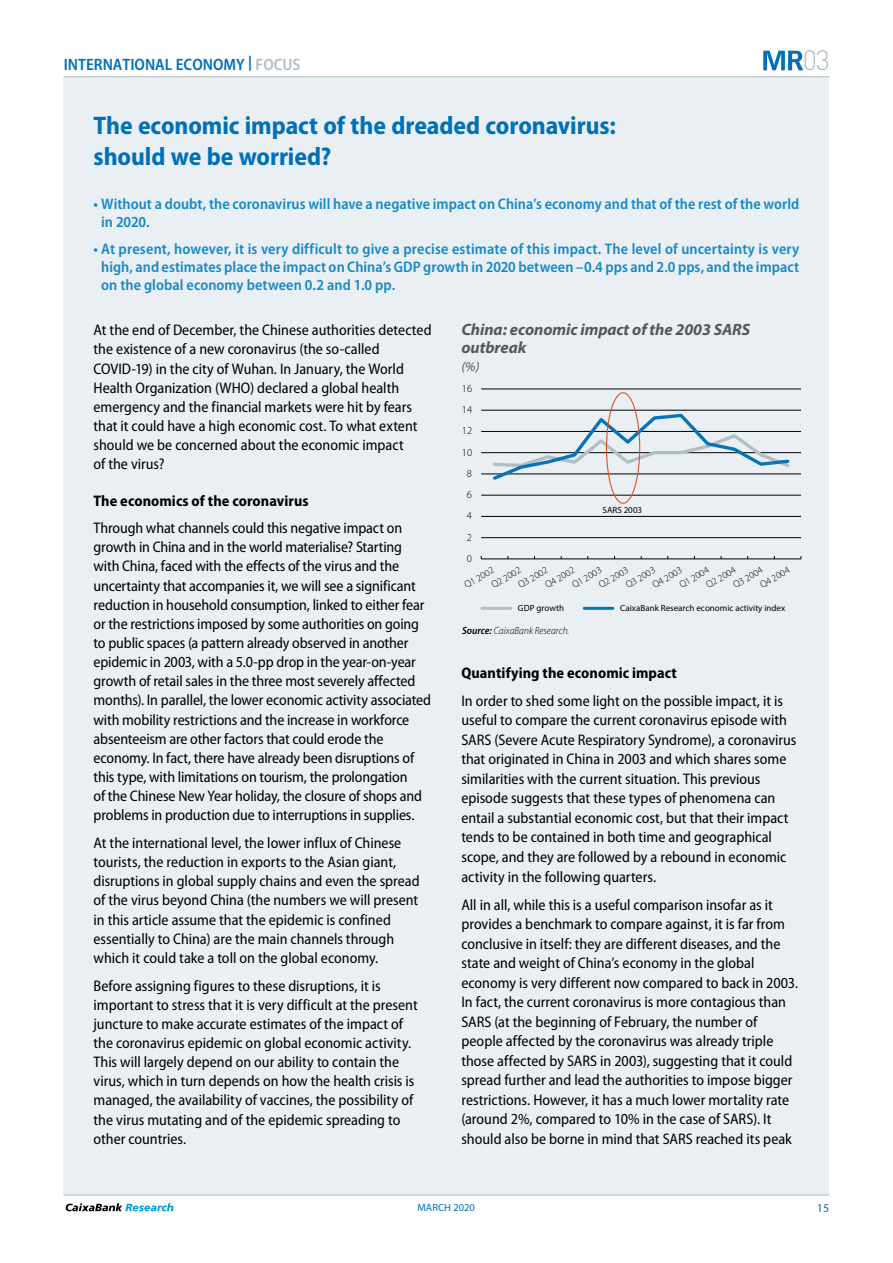
<style>
.page{position:relative;width:893px;height:1263px;background:#fff}
.page>*{position:absolute;margin:0;border:0;box-sizing:border-box;transform-origin:0 0}
.t1{font:300 27.6px "DIN Pro";color:#b2bdc2}
.t2{font:700 semi-condensed 25.5px/30.6px "Myriad Pro";color:#0070ba}
.t3{font:italic 700 16.5px/18px "Myriad Pro";letter-spacing:-.005em;color:#585757}
.t4{font:600 semi-condensed 16.5px "Myriad Pro";color:#0070ba}
.t5{font:semi-condensed 15.3px/19.2px "Myriad Pro";letter-spacing:-.005em;color:#000}
.t6{font:600 semi-condensed 15.3px/18px "Myriad Pro";letter-spacing:.005em;color:#1588ca}
.t7{font:700 semi-condensed 15.3px "Myriad Pro";letter-spacing:.005em;color:#000}
.t8{font:italic 13.5px "Myriad Pro";color:#585757}
.t9{font:12px "Myriad Pro";color:#0070ba}
.t10{font:italic 300 semi-condensed 10.5px "Myriad Pro";color:#000}
.t11{font:300 10.5px "Myriad Pro";color:#000}
.t12{font:10.5px "Myriad Pro";color:#0070ba}
.t13{font:300 9.75px "Myriad Pro";color:#000}
.t14{font:9px "Myriad Pro";color:#000}
.s1{color:#b2bdc2}
.s2{font-weight:600}
</style>
<div class="page">
<div style="left:64px;top:77px;width:765px;height:1118px;background:#e9eff3"></div>
<hr style="left:64px;top:76px;width:765px;height:1px;background:#b2bdc2">
<hr style="left:63px;top:1195px;width:766px;height:1px;background:#b2bdc2">
<svg style="left:66px;top:1203px;width:107px;height:8px"></svg>
<svg style="left:763px;top:51px;width:40px;height:19px"></svg>
<hr style="left:481px;top:537px;width:320px;height:1px;background:#000">
<hr style="left:481px;top:516px;width:320px;height:1px;background:#000">
<hr style="left:481px;top:495px;width:320px;height:1px;background:#000">
<hr style="left:481px;top:474px;width:320px;height:1px;background:#000">
<hr style="left:481px;top:452px;width:320px;height:1px;background:#000">
<hr style="left:481px;top:431px;width:320px;height:1px;background:#000">
<hr style="left:481px;top:410px;width:320px;height:1px;background:#000">
<hr style="left:481px;top:389px;width:320px;height:1px;background:#000">
<hr style="left:481px;top:558px;width:320px;height:1px;background:#000">
<svg style="left:490px;top:412px;width:302px;height:70px"></svg>
<hr style="left:482px;top:607px;width:29px;height:3px;background:#b1bec2">
<hr style="left:584px;top:607px;width:29px;height:3px;background:#0673ba">
<div style="left:606px;top:392px;width:34px;height:112px;border:1px solid #e15225;border-radius:50%"></div>
<p class="t4" style="left:64px;top:55px;width:238px">INTERNATIONAL ECONOMY <sup>|</sup> <span class="s1">FOCUS</span></p>
<h1 class="t1" style="left:803px;top:42px;width:29px">03</h1>
<h2 class="t2" style="left:94px;top:110px;width:524px">The economic impact of the dreaded coronavirus: should we be worried?</h2>
<p class="t6" style="left:101px;top:195px;width:700px;text-indent:-8px">• Without a doubt, the coronavirus will have a negative impact on China’s economy and that of the rest of the world in 2020.</p>
<p class="t6" style="left:101px;top:240px;width:700px;text-align:justify;text-indent:-8px">• At present, however, it is very difficult to give a precise estimate of this impact. The level of uncertainty is very high, and estimates place the impact on China’s GDP growth in 2020 between –0.4 pps and 2.0 pps, and the impact on the global economy between 0.2 and 1.0 pp.</p>
<p class="t5" style="left:94px;top:321px;width:340px">At the end of December, the Chinese authorities detected the existence of a new coronavirus (the so-called COVID-19) in the city of Wuhan. In January, the World Health Organization (WHO) declared a global health emergency and the financial markets were hit by fears that it could have a high economic cost. To what extent should we be concerned about the economic impact<br>of the virus?</p>
<p class="t7" style="left:94px;top:492px;width:217px">The economics of the coronavirus</p>
<p class="t5" style="left:94px;top:519px;width:339px">Through what channels could this negative impact on growth in China and in the world materialise? Starting with China, faced with the effects of the virus and the uncertainty that accompanies it, we will see a significant reduction in household consumption, linked to either fear or the restrictions imposed by some authorities on going to public spaces (a pattern already observed in another epidemic in 2003, with a 5.0-pp drop in the year-on-year growth of retail sales in the three most severely affected months). In parallel, the lower economic activity associated with mobility restrictions and the increase in workforce absenteeism are other factors that could erode the economy. In fact, there have already been disruptions of this type, with limitations on tourism, the prolongation<br>of the Chinese New Year holiday, the closure of shops and problems in production due to interruptions in supplies.</p>
<p class="t5" style="left:94px;top:834px;width:328px">At the international level, the lower influx of Chinese tourists, the reduction in exports to the Asian giant, disruptions in global supply chains and even the spread of the virus beyond China (the numbers we will present in this article assume that the epidemic is confined essentially to China) are the main channels through which it could take a toll on the global economy.</p>
<p class="t5" style="left:94px;top:976px;width:326px">Before assigning figures to these disruptions, it is important to stress that it is very difficult at the present juncture to make accurate estimates of the impact of the coronavirus epidemic on global economic activity.<br>This will largely depend on our ability to contain the virus, which in turn depends on how the health crisis is managed, the availability of vaccines, the possibility of the virus mutating and of the epidemic spreading to other countries.</p>
<p class="t3" style="left:461px;top:320px;width:290px">China: economic impact of the 2003 SARS outbreak</p>
<p class="t8" style="left:461px;top:358px;width:20px">(%)</p>
<p class="t11" style="left:462px;top:383px;width:12px">16</p>
<p class="t11" style="left:462px;top:404px;width:12px">14</p>
<p class="t11" style="left:462px;top:425px;width:12px">12</p>
<p class="t11" style="left:462px;top:446px;width:12px">10</p>
<p class="t11" style="left:467px;top:468px;width:7px">8</p>
<p class="t11" style="left:467px;top:489px;width:7px">6</p>
<p class="t11" style="left:467px;top:510px;width:7px">4</p>
<p class="t11" style="left:467px;top:531px;width:7px">2</p>
<p class="t11" style="left:467px;top:552px;width:7px">0</p>
<p class="t14" style="left:603px;top:505px;width:41px">SARS 2003</p>
<p class="t13" style="left:731px;top:581px;width:34px;rotate:-30deg">Q3 2004</p>
<p class="t13" style="left:677px;top:581px;width:34px;rotate:-30deg">Q1 2004</p>
<p class="t13" style="left:758px;top:581px;width:34px;rotate:-30deg">Q4 2004</p>
<p class="t13" style="left:704px;top:581px;width:34px;rotate:-30deg">Q2 2004</p>
<p class="t13" style="left:543px;top:581px;width:34px;rotate:-30deg">Q4 2002</p>
<p class="t13" style="left:463px;top:581px;width:34px;rotate:-30deg">Q1 2002</p>
<p class="t13" style="left:489px;top:581px;width:34px;rotate:-30deg">Q2 2002</p>
<p class="t13" style="left:516px;top:581px;width:34px;rotate:-30deg">Q3 2002</p>
<p class="t13" style="left:597px;top:581px;width:34px;rotate:-30deg">Q2 2003</p>
<p class="t13" style="left:624px;top:581px;width:34px;rotate:-30deg">Q3 2003</p>
<p class="t13" style="left:570px;top:581px;width:34px;rotate:-30deg">Q1 2003</p>
<p class="t13" style="left:651px;top:581px;width:34px;rotate:-30deg">Q4 2003</p>
<p class="t14" style="left:518px;top:602px;width:48px">GDP growth</p>
<p class="t14" style="left:620px;top:602px;width:166px">CaixaBank Research economic activity index</p>
<p class="t10" style="left:462px;top:625px;width:109px"><span class="s2">Source:</span> CaixaBank Research.</p>
<p class="t7" style="left:461px;top:664px;width:217px">Quantifying the economic impact</p>
<p class="t5" style="left:461px;top:691px;width:337px">In order to shed some light on the possible impact, it is useful to compare the current coronavirus episode with SARS (Severe Acute Respiratory Syndrome), a coronavirus that originated in China in 2003 and which shares some similarities with the current situation. This previous episode suggests that these types of phenomena can entail a substantial economic cost, but that their impact tends to be contained in both time and geographical scope, and they are followed by a rebound in economic activity in the following quarters.</p>
<p class="t5" style="left:461px;top:895px;width:338px">All in all, while this is a useful comparison insofar as it provides a benchmark to compare against, it is far from conclusive in itself: they are different diseases, and the state and weight of China’s economy in the global economy is very different now compared to back in 2003.<br>In fact, the current coronavirus is more contagious than SARS (at the beginning of February, the number of people affected by the coronavirus was already triple those affected by SARS in 2003), suggesting that it could spread further and lead the authorities to impose bigger restrictions. However, it has a much lower mortality rate (around 2%, compared to 10% in the case of SARS). It should also be borne in mind that SARS reached its peak</p>
<p class="t12" style="left:418px;top:1201px;width:59px">MARCH 2020</p>
<p class="t9" style="left:817px;top:1201px;width:14px">15</p>
</div>
